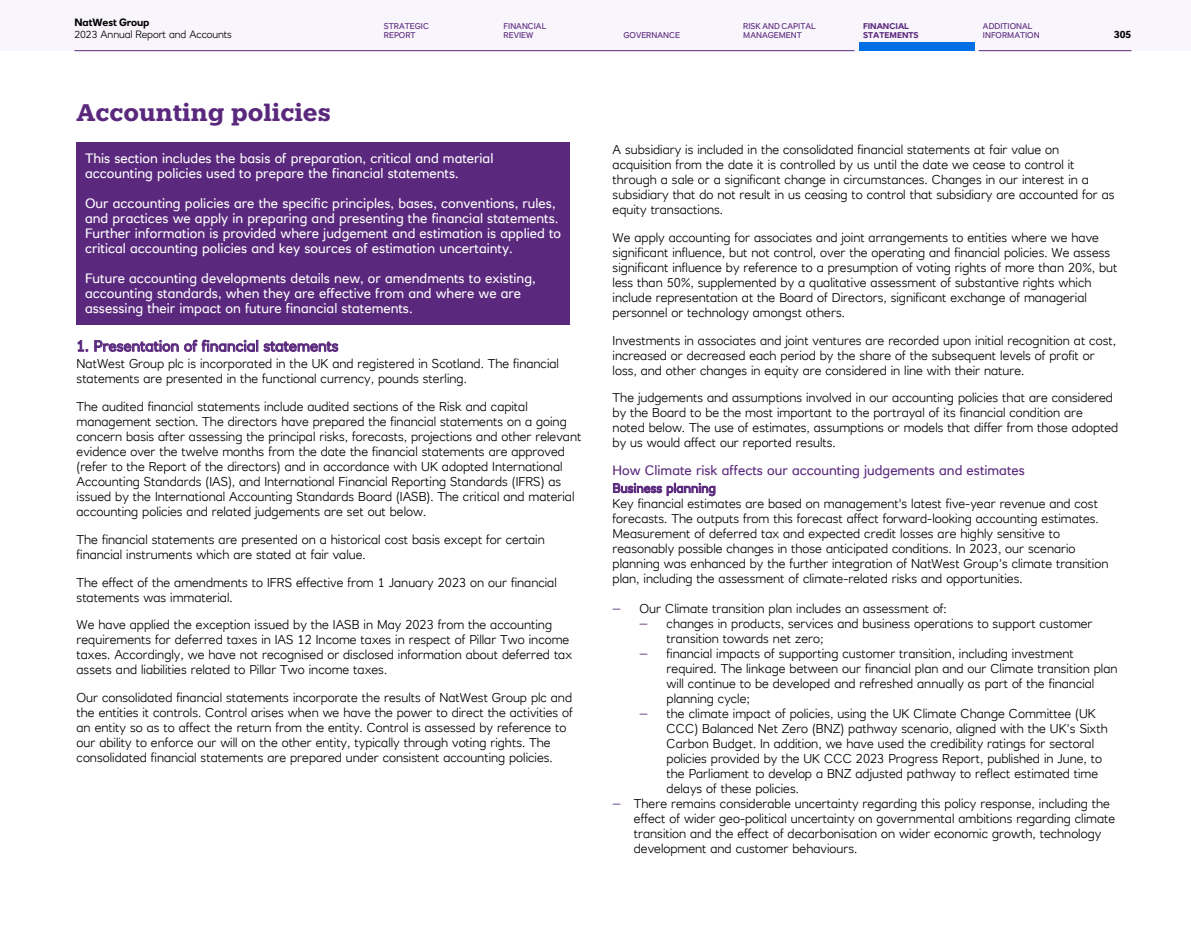
<style>
.page{position:relative;width:1191px;height:936px;background:#fff}
.page>*{position:absolute;margin:0;border:0;box-sizing:border-box;transform-origin:0 0}
.t1{font:700 24px "Knile";color:#5a287d}
.t2{font:700 15px "RN House Sans";color:#5a287d}
.t3{font:13.5px/15px "RN House Sans";color:#fff}
.t4{font:13.5px "RN House Sans";color:#5a287d}
.t5{font:300 12.75px/15px "RN House Sans";color:#000}
.t6{font:700 12.75px "RN House Sans";color:#5a287d}
.t7{font:300 10.5px "RN House Sans";letter-spacing:-.01em;color:#000}
.t8{font:700 10.5px "RN House Sans";letter-spacing:-.01em;color:#000}
.t9{font:700 10.5px "RN House Sans";color:#000}
.t10{font:8.25px/10.1px "RN House Sans";color:#5a287d}
.t11{font:700 8.25px/10.1px "RN House Sans";color:#5a287d}
.t12{font:700 8.25px/9px "RN House Sans";color:#5a287d}
</style>
<div class="page">
<div style="left:77px;top:142px;width:493px;height:182px;background:#5a287d"></div>
<div style="left:0;top:0;width:1191px;height:51px;background:#f9f5fc"></div>
<div style="left:859px;top:43px;width:115px;height:8px;background:#006fe6"></div>
<hr style="left:74px;top:50px;width:780px;height:1px;background:#5a287d">
<hr style="left:978px;top:50px;width:153px;height:1px;background:#5a287d">
<p class="t8" style="left:74px;top:16px;width:77px">NatWest Group</p>
<p class="t7" style="left:74px;top:28px;width:159px">2023 Annual Report and Accounts</p>
<p class="t8" style="left:1114px;top:28px;width:19px">305</p>
<p class="t10" style="left:384px;top:22px;width:47px;line-height:9px">STRATEGIC<br>REPORT</p>
<p class="t10" style="left:503px;top:22px;width:44px;line-height:9px">FINANCIAL<br>REVIEW</p>
<p class="t10" style="left:623px;top:30px;width:58px">GOVERNANCE</p>
<p class="t10" style="left:743px;top:22px;width:74px;line-height:9px">RISK AND CAPITAL<br>MANAGEMENT</p>
<p class="t12" style="left:863px;top:22px;width:57px">FINANCIAL<br>STATEMENTS</p>
<p class="t10" style="left:983px;top:22px;width:58px;line-height:9px">ADDITIONAL<br>INFORMATION</p>
<p class="t9" style="left:85px;top:21px;width:75px">NatWest Group</p>
<p class="t10" style="left:390px;top:24px;width:47px">STRATEGIC<br>REPORT</p>
<p class="t10" style="left:505px;top:24px;width:44px">FINANCIAL<br>REVIEW</p>
<p class="t10" style="left:619px;top:34px;width:58px">GOVERNANCE</p>
<p class="t10" style="left:734px;top:24px;width:76px">RISK AND CAPITAL<br>MANAGEMENT</p>
<p class="t11" style="left:849px;top:24px;width:55px">FINANCIAL<br>STATEMENTS</p>
<p class="t10" style="left:964px;top:24px;width:58px">ADDITIONAL<br>INFORMATION</p>
<h1 class="t1" style="left:77px;top:97px;width:256px">Accounting policies</h1>
<p class="t3" style="left:85px;top:150px;width:410px">This section includes the basis of preparation, critical and material accounting policies used to prepare the financial statements.</p>
<p class="t3" style="left:85px;top:195px;width:477px">Our accounting policies are the specific principles, bases, conventions, rules, and practices we apply in preparing and presenting the financial statements.<br>Further information is provided where judgement and estimation is applied to critical accounting policies and key sources of estimation uncertainty.</p>
<p class="t3" style="left:85px;top:270px;width:452px">Future accounting developments details new, or amendments to existing, accounting standards, when they are effective from and where we are assessing their impact on future financial statements.</p>
<p class="t2" style="left:77px;top:337px;width:263px">1. Presentation of financial statements</p>
<p class="t5" style="left:77px;top:356px;width:484px">NatWest Group plc is incorporated in the UK and registered in Scotland. The financial statements are presented in the functional currency, pounds sterling.</p>
<p class="t5" style="left:77px;top:399px;width:506px">The audited financial statements include audited sections of the Risk and capital management section. The directors have prepared the financial statements on a going concern basis after assessing the principal risks, forecasts, projections and other relevant evidence over the twelve months from the date the financial statements are approved (refer to the Report of the directors) and in accordance with UK adopted International Accounting Standards (IAS), and International Financial Reporting Standards (IFRS) as issued by the International Accounting Standards Board (IASB). The critical and material accounting policies and related judgements are set out below.</p>
<p class="t5" style="left:77px;top:532px;width:470px">The financial statements are presented on a historical cost basis except for certain financial instruments which are stated at fair value.</p>
<p class="t5" style="left:77px;top:574px;width:482px">The effect of the amendments to IFRS effective from 1 January 2023 on our financial statements was immaterial.</p>
<p class="t5" style="left:77px;top:617px;width:497px">We have applied the exception issued by the IASB in May 2023 from the accounting requirements for deferred taxes in IAS 12 Income taxes in respect of Pillar Two income taxes. Accordingly, we have not recognised or disclosed information about deferred tax assets and liabilities related to Pillar Two income taxes.</p>
<p class="t5" style="left:77px;top:690px;width:498px">Our consolidated financial statements incorporate the results of NatWest Group plc and the entities it controls. Control arises when we have the power to direct the activities of an entity so as to affect the return from the entity. Control is assessed by reference to our ability to enforce our will on the other entity, typically through voting rights. The consolidated financial statements are prepared under consistent accounting policies.</p>
<p class="t5" style="left:612px;top:142px;width:503px">A subsidiary is included in the consolidated financial statements at fair value on acquisition from the date it is controlled by us until the date we cease to control it through a sale or a significant change in circumstances. Changes in our interest in a subsidiary that do not result in us ceasing to control that subsidiary are accounted for as equity transactions.</p>
<p class="t5" style="left:612px;top:230px;width:506px">We apply accounting for associates and joint arrangements to entities where we have significant influence, but not control, over the operating and financial policies. We assess significant influence by reference to a presumption of voting rights of more than 20%, but less than 50%, supplemented by a qualitative assessment of substantive rights which include representation at the Board of Directors, significant exchange of managerial personnel or technology amongst others.</p>
<p class="t5" style="left:612px;top:332px;width:505px">Investments in associates and joint ventures are recorded upon initial recognition at cost, increased or decreased each period by the share of the subsequent levels of profit or loss, and other changes in equity are considered in line with their nature.</p>
<p class="t5" style="left:612px;top:390px;width:507px">The judgements and assumptions involved in our accounting policies that are considered by the Board to be the most important to the portrayal of its financial condition are noted below. The use of estimates, assumptions or models that differ from those adopted by us would affect our reported results.</p>
<p class="t4" style="left:612px;top:462px;width:414px">How Climate risk affects our accounting judgements and estimates</p>
<p class="t6" style="left:612px;top:480px;width:105px">Business planning</p>
<p class="t5" style="left:612px;top:495px;width:497px">Key financial estimates are based on management's latest five-year revenue and cost forecasts. The outputs from this forecast affect forward-looking accounting estimates.<br>Measurement of deferred tax and expected credit losses are highly sensitive to reasonably possible changes in those anticipated conditions. In 2023, our scenario planning was enhanced by the further integration of NatWest Group’s climate transition plan, including the assessment of climate-related risks and opportunities.</p>
<p class="t5" style="left:639px;top:600px;width:309px">Our Climate transition plan includes an assessment of:</p>
<p class="t5" style="left:666px;top:615px;width:427px">changes in products, services and business operations to support customer</p>
<p class="t5" style="left:666px;top:630px;width:158px">transition towards net zero;</p>
<p class="t5" style="left:666px;top:645px;width:409px">financial impacts of supporting customer transition, including investment</p>
<p class="t5" style="left:666px;top:660px;width:452px">required. The linkage between our financial plan and our Climate transition plan</p>
<p class="t5" style="left:666px;top:675px;width:429px">will continue to be developed and refreshed annually as part of the financial</p>
<p class="t5" style="left:666px;top:690px;width:85px">planning cycle;</p>
<p class="t5" style="left:666px;top:705px;width:431px">the climate impact of policies, using the UK Climate Change Committee (UK</p>
<p class="t5" style="left:666px;top:720px;width:442px">CCC) Balanced Net Zero (BNZ) pathway scenario, aligned with the UK’s Sixth</p>
<p class="t5" style="left:666px;top:735px;width:429px">Carbon Budget. In addition, we have used the credibility ratings for sectoral</p>
<p class="t5" style="left:666px;top:750px;width:437px">policies provided by the UK CCC 2023 Progress Report, published in June, to</p>
<p class="t5" style="left:666px;top:765px;width:433px">the Parliament to develop a BNZ adjusted pathway to reflect estimated time</p>
<p class="t5" style="left:666px;top:780px;width:134px">delays of these policies.</p>
<p class="t5" style="left:634px;top:795px;width:477px">There remains considerable uncertainty regarding this policy response, including the</p>
<p class="t5" style="left:634px;top:810px;width:483px">effect of wider geo-political uncertainty on governmental ambitions regarding climate</p>
<p class="t5" style="left:634px;top:825px;width:469px">transition and the effect of decarbonisation on wider economic growth, technology</p>
<p class="t5" style="left:634px;top:840px;width:225px">development and customer behaviours.</p>
</div>
